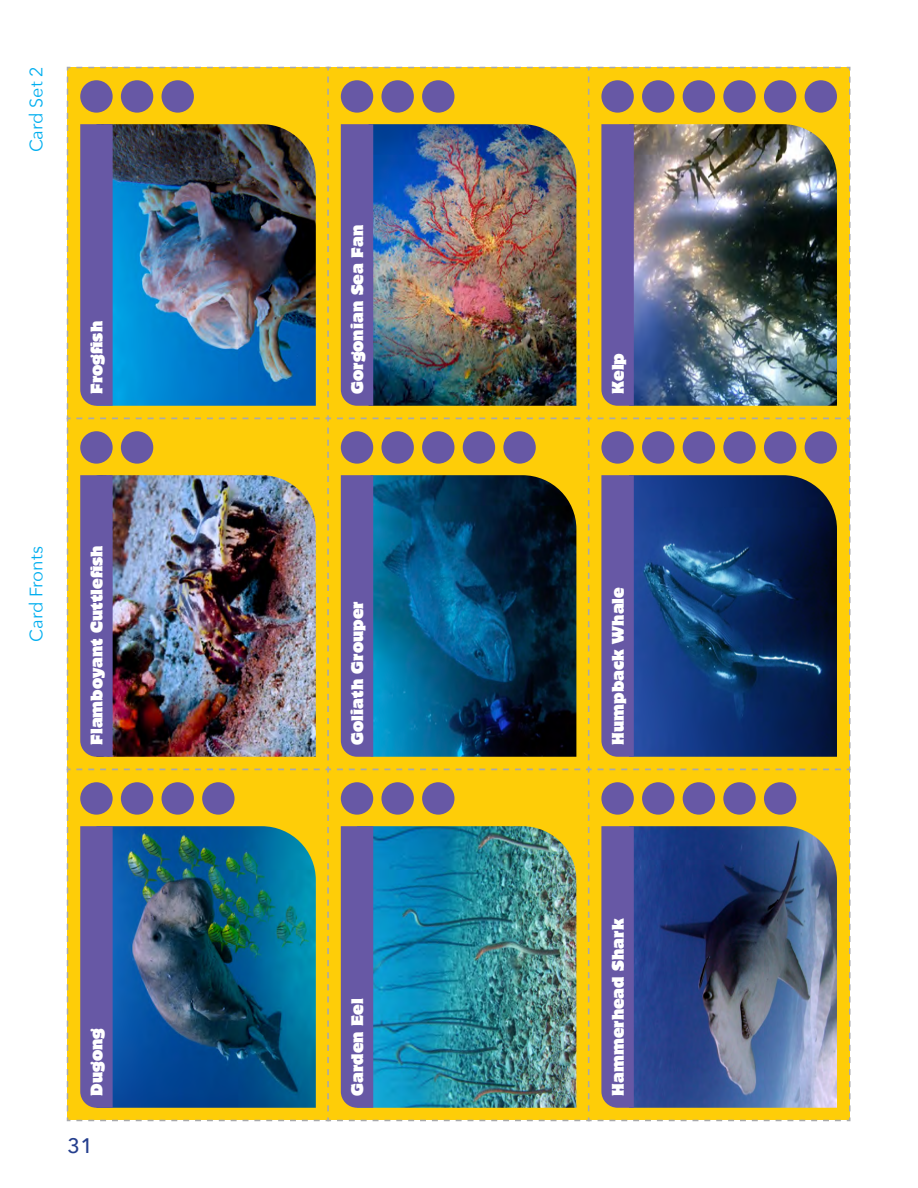
<style>
.page{position:relative;width:918px;height:1188px;background:#fff}
.page>*{position:absolute;margin:0;border:0;box-sizing:border-box;transform-origin:0 0}
.t1{font:500 21px "Avenir Next";color:#253f8e}
.t2{font:18px "Avenir Next";color:#00aeef}
.t3{font:15px "Motter Corpus Std";color:#fff}
</style>
<div class="page">
<img style="left:66px;top:66px;width:261px;height:351px">
<img style="left:327px;top:66px;width:260px;height:351px">
<img style="left:587px;top:66px;width:264px;height:351px">
<img style="left:66px;top:417px;width:261px;height:351px">
<svg style="left:327px;top:417px;width:260px;height:351px;background:#4b6458"></svg>
<svg style="left:587px;top:417px;width:264px;height:351px;background:#555d5f"></svg>
<img style="left:66px;top:768px;width:261px;height:354px">
<img style="left:327px;top:768px;width:260px;height:354px">
<img style="left:587px;top:768px;width:264px;height:354px">
<p class="t2" style="left:21px;top:152px;width:87px;rotate:-90deg">Card Set 2</p>
<p class="t3" style="left:87px;top:394px;width:74px;rotate:-90deg">Frogfish</p>
<p class="t2" style="left:21px;top:642px;width:97px;rotate:-90deg">Card Fronts</p>
<p class="t3" style="left:87px;top:745px;width:201px;rotate:-90deg">Flamboyant Cuttlefish</p>
<p class="t3" style="left:87px;top:1096px;width:69px;rotate:-90deg">Dugong</p>
<h1 class="t1" style="left:68px;top:1128px;width:27px">31</h1>
<p class="t3" style="left:348px;top:394px;width:170px;rotate:-90deg">Gorgonian Sea Fan</p>
<p class="t3" style="left:348px;top:745px;width:145px;rotate:-90deg">Goliath Grouper</p>
<p class="t3" style="left:348px;top:1096px;width:99px;rotate:-90deg">Garden Eel</p>
<p class="t3" style="left:608px;top:394px;width:42px;rotate:-90deg">Kelp</p>
<p class="t3" style="left:608px;top:745px;width:159px;rotate:-90deg">Humpback Whale</p>
<p class="t3" style="left:608px;top:1096px;width:178px;rotate:-90deg">Hammerhead Shark</p>
</div>
